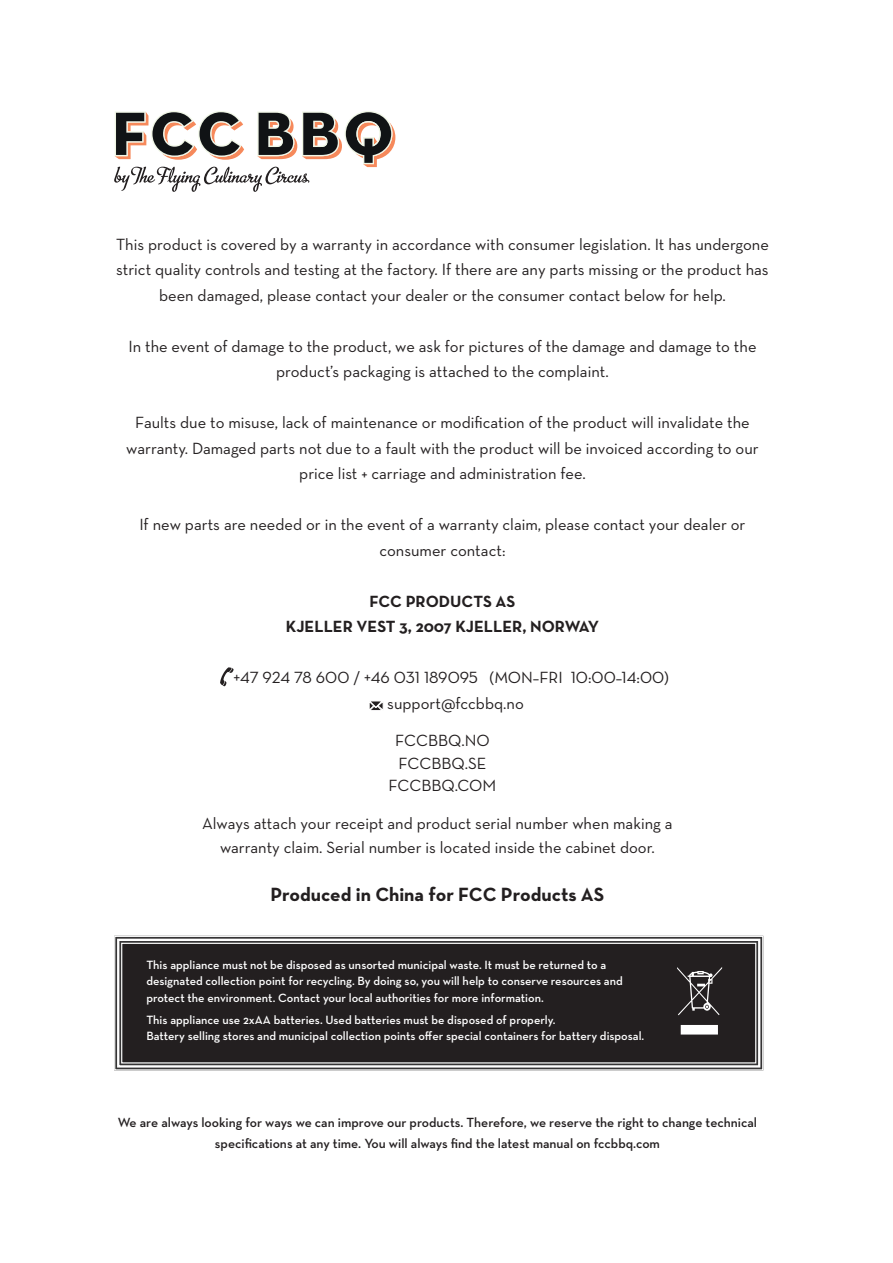
<style>
.page{position:relative;width:893px;height:1263px;background:#fff}
.page>*{position:absolute;margin:0;border:0;box-sizing:border-box;transform-origin:0 0}
.tabelltekst{font:700 19.5px "Neutra Text";color:#231f20}
.tabelltekst-2{font:16.5px/25.5px "Neutra Text";color:#231f20;text-align:center}
.komponenenter{font:16.5px "Neutra Text";color:#231f20}
.komponenenter-2{font:700 16.5px/25.5px "Neutra Text";color:#231f20;text-align:center}
.komponenenter-3{font:16.5px "Neutra Text Book Alt";color:#231f20}
.tabelltekst-3{font:600 13.5px/21px "Neutra Text";color:#231f20;text-align:center}
.advarseltekst_negativ{font:600 12.15px/16.2px "Neutra Text";color:#fff}
</style>
<div class="page">
<svg style="left:220px;top:667px;width:14px;height:19px"></svg>
<svg style="left:369px;top:701px;width:15px;height:10px"></svg>
<svg style="left:114px;top:935px;width:650px;height:136px;background:#2e2a2b"></svg>
<div style="left:117px;top:939px;width:643px;height:128px;border:2px solid #fff"></div>
<div style="left:121px;top:943px;width:635px;height:120px;border:1px solid #fff"></div>
<svg style="left:677px;top:967px;width:45px;height:67px"></svg>
<svg style="left:114px;top:111px;width:281px;height:81px"></svg>
<p class="tabelltekst-2" style="left:116px;top:231px;width:654px">This product is covered by a warranty in accordance with consumer legislation. It has undergone strict quality controls and testing at the factory. If there are any parts missing or the product has been damaged, please contact your dealer or the consumer contact below for help.</p>
<p class="tabelltekst-2" style="left:128px;top:333px;width:630px">In the event of damage to the product, we ask for pictures of the damage and damage to the product’s packaging is attached to the complaint.</p>
<p class="tabelltekst-2" style="left:126px;top:410px;width:634px">Faults due to misuse, lack of maintenance or modification of the product will invalidate the warranty. Damaged parts not due to a fault with the product will be invoiced according to our price list + carriage and administration fee.</p>
<p class="tabelltekst-2" style="left:139px;top:512px;width:608px">If new parts are needed or in the event of a warranty claim, please contact your dealer or consumer contact:</p>
<p class="komponenenter-2" style="left:286px;top:588px;width:314px">FCC PRODUCTS AS<br>KJELLER VEST 3, 2007 KJELLER, NORWAY</p>
<p class="komponenenter-3" style="left:234px;top:668px;width:437px">+47 924 78 600 / +46 031 189095 (MON–FRI 10:00–14:00)</p>
<p class="komponenenter" style="left:387px;top:693px;width:138px">support@fccbbq.no</p>
<p class="komponenenter" style="left:395px;top:731px;width:96px">FCCBBQ.NO</p>
<p class="komponenenter" style="left:398px;top:753px;width:90px">FCCBBQ.SE</p>
<p class="komponenenter" style="left:388px;top:776px;width:109px">FCCBBQ.COM</p>
<p class="tabelltekst-2" style="left:202px;top:811px;width:472px;line-height:24px">Always attach your receipt and product serial number when making a warranty claim. Serial number is located inside the cabinet door.</p>
<p class="tabelltekst" style="left:270px;top:882px;width:335px">Produced in China for FCC Products AS</p>
<p class="advarseltekst_negativ" style="left:146px;top:956px;width:478px">This appliance must not be disposed as unsorted municipal waste. It must be returned to a designated collection point for recycling. By doing so, you will help to conserve resources and protect the environment. Contact your local authorities for more information.</p>
<p class="advarseltekst_negativ" style="left:146px;top:1011px;width:499px">This appliance use 2xAA batteries. Used batteries must be disposed of properly.<br>Battery selling stores and municipal collection points offer special containers for battery disposal.</p>
<p class="tabelltekst-3" style="left:118px;top:1112px;width:641px">We are always looking for ways we can improve our products. Therefore, we reserve the right to change technical specifications at any time. You will always find the latest manual on fccbbq.com</p>
</div>
